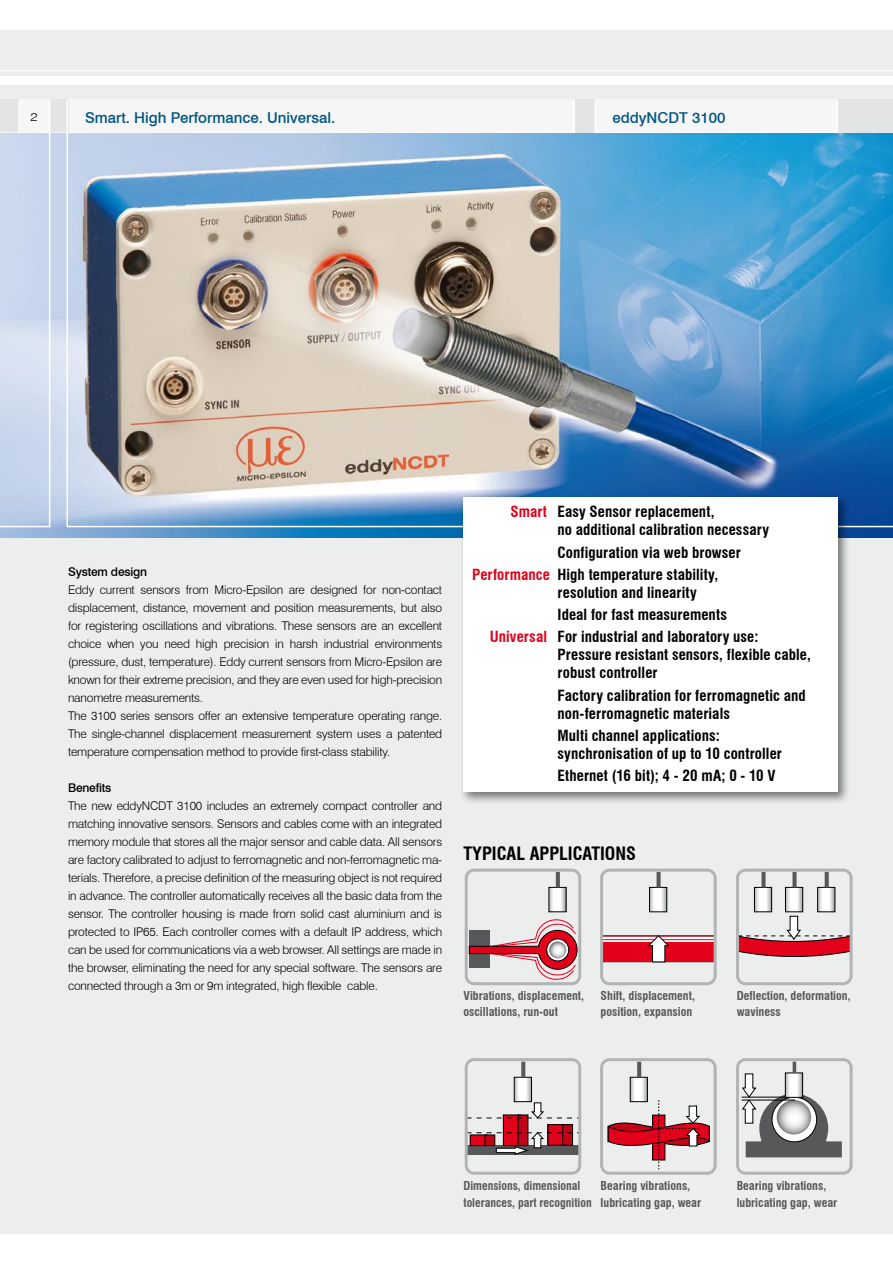
<style>
.page{position:relative;width:893px;height:1263px;background:#fff}
.page>*{position:absolute;margin:0;border:0;box-sizing:border-box;transform-origin:0 0}
.t1{font:700 condensed 18px "Swiss 721 BT";color:#000}
.t2{font:700 condensed 15px/18px "Swiss 721 BT";letter-spacing:.005em;color:#000}
.t3{font:500 15px "Swiss 721 BT";color:#005682}
.t4{font:300 12px/18px "Swiss 721 BT";letter-spacing:-.015em;color:#000}
.t5{font:700 condensed 12px/16.5px "Swiss 721 BT";color:#58585a}
.t6{font:500 12px "Swiss 721 BT";letter-spacing:-.015em;color:#000}
.t7{font:300 11.55px "Swiss 721 BT";color:#000;scale:1.18 1}
.s1{color:#e2001a}
</style>
<div class="page">
<div style="left:0;top:30px;width:893px;height:1203px;background:#eceded"></div>
<hr style="left:0;top:70px;width:893px;height:1px;background:#fff">
<div style="left:0;top:77px;width:893px;height:8px;background:#fff"></div>
<svg style="left:465px;top:869px;width:116px;height:116px"></svg>
<svg style="left:600px;top:869px;width:117px;height:116px"></svg>
<svg style="left:736px;top:869px;width:117px;height:116px"></svg>
<svg style="left:465px;top:1058px;width:116px;height:117px"></svg>
<svg style="left:600px;top:1058px;width:117px;height:117px"></svg>
<svg style="left:736px;top:1058px;width:117px;height:117px"></svg>
<svg style="left:0;top:100px;width:66px;height:428px;background:#cedaed"></svg>
<img style="left:66px;top:100px;width:827px;height:428px">
<div style="left:459px;top:493px;width:398px;height:318px;background:#000;opacity:.5"></div>
<div style="left:463px;top:497px;width:375px;height:295px;background:#fff"></div>
<p class="t7" style="left:30px;top:110px;width:8px">2</p>
<p class="t3" style="left:85px;top:108px;width:252px">Smart. High Performance. Universal.</p>
<p class="t3" style="left:612px;top:108px;width:115px">eddyNCDT 3100</p>
<p class="t6" style="left:68px;top:564px;width:81px">System design</p>
<p class="t4" style="left:68px;top:581px;width:376px">Eddy current sensors from Micro-Epsilon are designed for non-contact displacement, distance, movement and position measurements, but also for registering oscillations and vibrations. These sensors are an excellent choice when you need high precision in harsh industrial environments (pressure, dust, temperature). Eddy current sensors from Micro-Epsilon are known for their extreme precision, and they are even used for high-precision nanometre measurements.<br>The 3100 series sensors offer an extensive temperature operating range.<br>The single-channel displacement measurement system uses a patented temperature compensation method to provide first-class stability.</p>
<p class="t6" style="left:68px;top:780px;width:45px">Benefits</p>
<p class="t4" style="left:68px;top:797px;width:376px;text-align:justify">The new eddyNCDT 3100 includes an extremely compact controller and matching innovative sensors. Sensors and cables come with an integrated memory module that stores all the major sensor and cable data. All sensors are factory calibrated to adjust to ferromagnetic and non-ferromagnetic ma&shy;terials. Therefore, a precise definition of the measuring object is not required in advance. The controller automatically receives all the basic data from the sensor. The controller housing is made from solid cast aluminium and is protected to IP65. Each controller comes with a default IP address, which can be used for communications via a web browser. All settings are made in the browser, eliminating the need for any special software. The sensors are connected through a 3m or 9m integrated, high flexible cable.</p>
<p class="t2" style="left:557px;top:503px;width:213px;text-indent:-47px"><span class="s1">Smart</span> Easy Sensor replacement,<br>no additional calibration necessary</p>
<p class="t2" style="left:472px;top:541px;width:270px;line-height:22.2px;text-indent:86px">Configuration via web browser<br><span class="s1">Performance</span> High temperature stability,</p>
<p class="t2" style="left:557px;top:583px;width:141px">resolution and linearity</p>
<p class="t2" style="left:557px;top:606px;width:171px">Ideal for fast measurements</p>
<p class="t2" style="left:490px;top:628px;width:270px"><span class="s1">Universal</span> For industrial and laboratory use:</p>
<p class="t2" style="left:557px;top:646px;width:255px">Pressure resistant sensors, flexible cable, robust controller</p>
<p class="t2" style="left:557px;top:686px;width:250px">Factory calibration for ferromagnetic and non-ferromagnetic materials</p>
<p class="t2" style="left:557px;top:726px;width:226px">Multi channel applications: synchronisation of up to 10 controller</p>
<p class="t2" style="left:557px;top:767px;width:220px">Ethernet (16 bit); 4 - 20 mA; 0 - 10 V</p>
<h1 class="t1" style="left:463px;top:843px;width:174px">TYPICAL APPLICATIONS</h1>
<p class="t5" style="left:463px;top:987px;width:122px">Vibrations, displacement, oscillations, run-out</p>
<p class="t5" style="left:601px;top:987px;width:96px">Shift, displacement, position, expansion</p>
<p class="t5" style="left:737px;top:987px;width:116px">Deflection, deformation, waviness</p>
<p class="t5" style="left:463px;top:1177px;width:130px">Dimensions, dimensional tolerances, part recognition</p>
<p class="t5" style="left:601px;top:1177px;width:102px">Bearing vibrations, lubricating gap, wear</p>
<p class="t5" style="left:737px;top:1177px;width:102px">Bearing vibrations, lubricating gap, wear</p>
</div>
